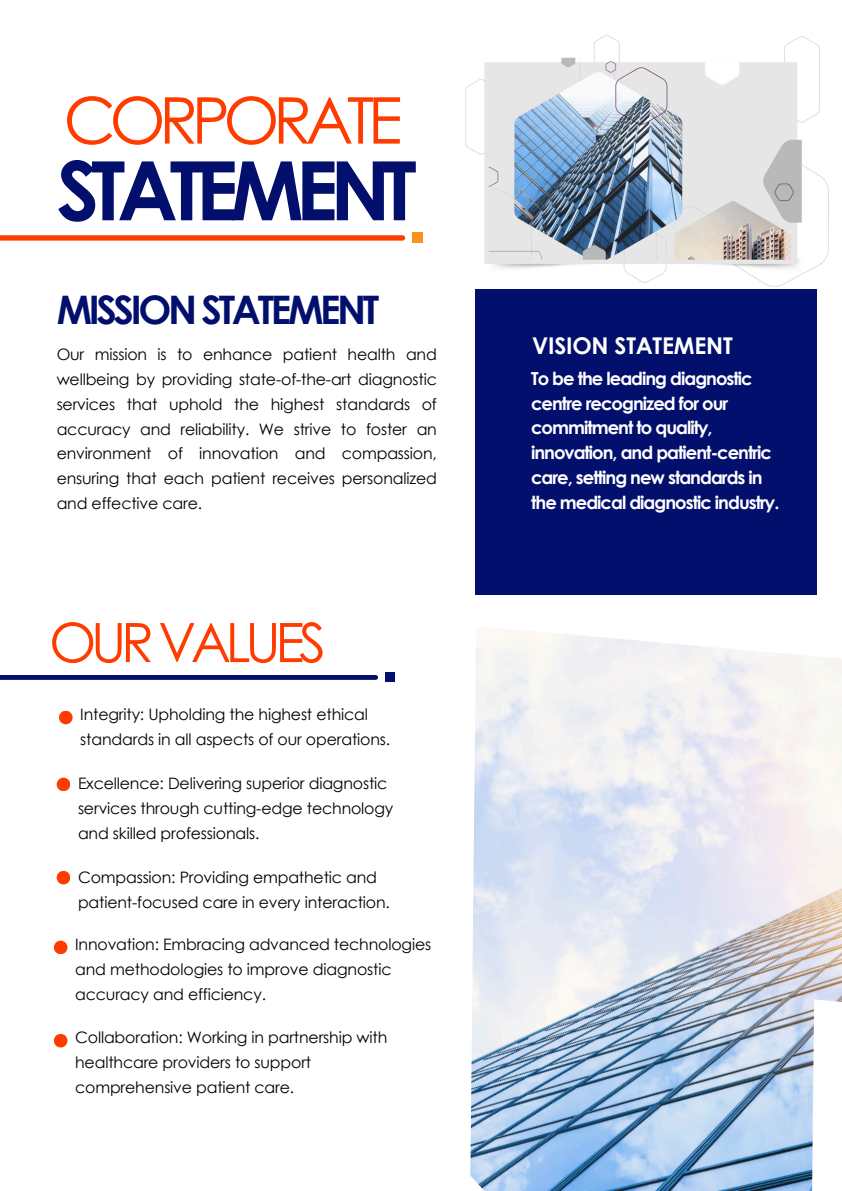
<style>
.page{position:relative;width:842px;height:1191px;background:#fff}
.page>*{position:absolute;margin:0;border:0;box-sizing:border-box;transform-origin:0 0}
.t1{font:700 81.8px "Century Gothic";letter-spacing:-.1em;color:#020f6d}
.t2{font:64.4px "Century Gothic";letter-spacing:-.1em;color:#ff3c00}
.t3{font:54.3px "Century Gothic";letter-spacing:-.1em;color:#ff3c00}
.t4{font:700 39.3px "Century Gothic";letter-spacing:-.085em;color:#020f6d}
.t5{font:700 23.1px "Century Gothic";letter-spacing:-.01em;color:#fff}
.t6{font:700 18px/24.8px "Century Gothic";letter-spacing:-.055em;color:#fff}
.t7{font:15.8px/24.8px "Century Gothic";letter-spacing:-.01em;color:#000}
</style>
<div class="page">
<div style="left:0;top:235px;width:403px;height:5px;background:#ff3c00"></div>
<div style="left:412px;top:233px;width:11px;height:10px;background:#fa931c"></div>
<div style="left:476px;top:289px;width:341px;height:305px;background:#020f6d"></div>
<img style="left:465px;top:35px;width:364px;height:258px">
<hr style="left:0;top:675px;width:376px;height:4px;background:#020f6d">
<div style="left:385px;top:672px;width:10px;height:10px;background:#020f6d"></div>
<div style="left:59px;top:710px;width:14px;height:14px;background:#ff3c00;border-radius:50%"></div>
<div style="left:57px;top:777px;width:13px;height:14px;background:#ff3c00;border-radius:50%"></div>
<div style="left:57px;top:870px;width:13px;height:14px;background:#ff3c00;border-radius:50%"></div>
<div style="left:54px;top:940px;width:13px;height:14px;background:#ff3c00;border-radius:50%"></div>
<div style="left:54px;top:1033px;width:13px;height:14px;background:#ff3c00;border-radius:50%"></div>
<img style="left:470px;top:626px;width:372px;height:564px">
<p class="t2" style="left:64px;top:79px;width:340px">CORPORATE</p>
<p class="t1" style="left:57px;top:138px;width:361px">STATEMENT</p>
<p class="t4" style="left:57px;top:284px;width:324px">MISSION STATEMENT</p>
<h3 class="t7" style="left:57px;top:342px;width:382px;text-align:justify">Our mission is to enhance patient health and wellbeing by providing state-of-the-art diagnostic services that uphold the highest standards of accuracy and reliability. We strive to foster an environment of innovation and compassion, ensuring that each patient receives personalized and effective care.</h3>
<p class="t3" style="left:49px;top:607px;width:278px">OUR VALUES</p>
<p class="t7" style="left:80px;top:701px;width:311px">Integrity: Upholding the highest ethical standards in all aspects of our operations.</p>
<p class="t7" style="left:78px;top:770px;width:317px">Excellence: Delivering superior diagnostic services through cutting-edge technology and skilled professionals.</p>
<h4 class="t7" style="left:78px;top:864px;width:313px">Compassion: Providing empathetic and patient-focused care in every interaction.</h4>
<h5 class="t7" style="left:75px;top:931px;width:358px">Innovation: Embracing advanced technologies and methodologies to improve diagnostic accuracy and efficiency.</h5>
<h6 class="t7" style="left:75px;top:1024px;width:314px">Collaboration: Working in partnership with healthcare providers to support comprehensive patient care.</h6>
<p class="t5" style="left:532px;top:330px;width:202px">VISION STATEMENT</p>
<h1 class="t6" style="left:531px;top:365px;width:250px">To be the leading diagnostic centre recognized for our commitment to quality, innovation, and patient-centric care, setting new standards in the medical diagnostic industry.</h1>
</div>
